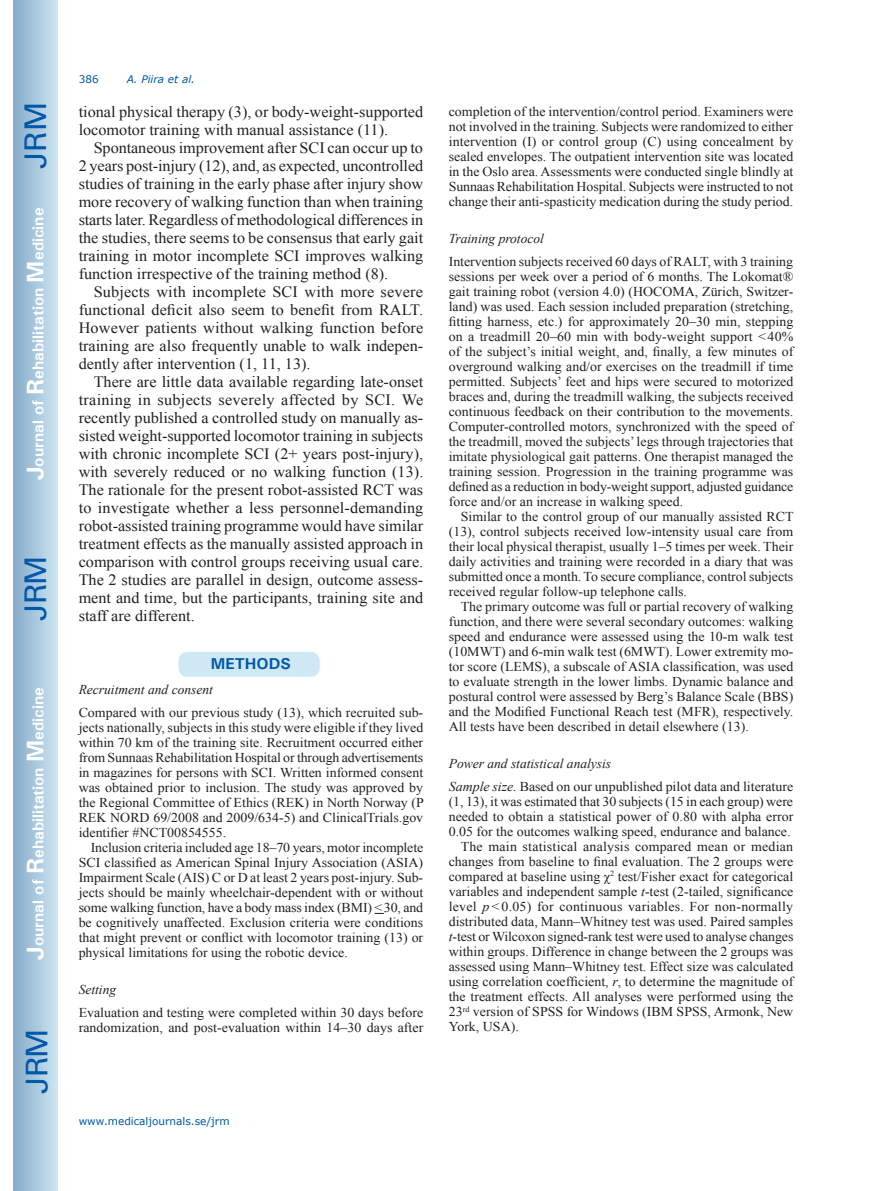
<style>
.page{position:relative;width:872px;height:1191px;background:#fff}
.page>*{position:absolute;margin:0;border:0;box-sizing:border-box;transform-origin:0 0}
.t1{font:30px "Univers";letter-spacing:-.03em;color:#0157a8}
.t2{font:15.75px/18px "Times New Roman";color:#231f20;text-align:justify}
.t3{font:700 15.75px "Univers";color:#fff}
.t4{font:700 15.75px "Univers";color:#0157a8}
.t5{font:13.5px/15px "Times New Roman";color:#231f20;text-align:justify}
.t6{font:italic 13.5px "Times New Roman";color:#231f20}
.t7{font:10.5px "Verdana";color:#0157a8}
.t8{font:italic 10.5px "Verdana";color:#0157a8}
.s1{font-size:24px}
.s2{font-style:italic}
</style>
<div class="page">
<div style="left:14px;top:0;width:43px;height:1191px;background:linear-gradient(to right,#88acca,#cbe5f2)"></div>
<div style="left:178px;top:651px;width:142px;height:26px;background:#cee8f4;border-radius:10px"></div>
<div style="left:177px;top:650px;width:144px;height:28px;border:2px solid #fff;border-radius:10px"></div>
<h1 class="t1" style="left:18px;top:169px;width:68px;rotate:-90deg">JRM</h1>
<p class="t3" style="left:28px;top:480px;width:274px;rotate:-90deg"><span class="s1">J</span>ournal of <span class="s1">R</span>ehabilitation <span class="s1">M</span>edicine</p>
<h1 class="t1" style="left:18px;top:620px;width:67px;rotate:-90deg">JRM</h1>
<p class="t3" style="left:28px;top:959px;width:274px;rotate:-90deg"><span class="s1">J</span>ournal of <span class="s1">R</span>ehabilitation <span class="s1">M</span>edicine</p>
<h1 class="t1" style="left:19px;top:1093px;width:67px;rotate:-90deg">JRM</h1>
<p class="t7" style="left:79px;top:72px;width:22px">386</p>
<p class="t8" style="left:127px;top:72px;width:70px">A. Piira et al.</p>
<p class="t2" style="left:79px;top:103px;width:346px">tional physical therapy (3), or body-weight-supported locomotor training with manual assistance (11).</p>
<p class="t2" style="left:79px;top:139px;width:346px;text-indent:15px">Spontaneous improvement after SCI can occur up to 2 years post-injury (12), and, as expected, uncontrolled studies of training in the early phase after injury show more recovery of walking function than when training starts later. Regardless of methodological differences in the studies, there seems to be consensus that early gait training in motor incomplete SCI improves walking function irrespective of the training method (8).</p>
<p class="t2" style="left:79px;top:283px;width:346px;text-indent:15px">Subjects with incomplete SCI with more severe functional deficit also seem to benefit from RALT.<br>However patients without walking function before training are also frequently unable to walk indepen&shy;dently after intervention (1, 11, 13).</p>
<p class="t2" style="left:79px;top:373px;width:346px;text-indent:15px">There are little data available regarding late-onset training in subjects severely affected by SCI. We recently published a controlled study on manually as&shy;sisted weight-supported locomotor training in subjects with chronic incomplete SCI (2+ years post-injury), with severely reduced or no walking function (13).<br>The rationale for the present robot-assisted RCT was to investigate whether a less personnel-demanding robot-assisted training programme would have similar treatment effects as the manually assisted approach in comparison with control groups receiving usual care.<br>The 2 studies are parallel in design, outcome assess&shy;ment and time, but the participants, training site and staff are different.</p>
<p class="t4" style="left:211px;top:653px;width:82px">METHODS</p>
<p class="t6" style="left:79px;top:680px;width:136px">Recruitment and consent</p>
<p class="t5" style="left:79px;top:704px;width:346px">Compared with our previous study (13), which recruited sub&shy;jects nationally, subjects in this study were eligible if they lived within 70 km of the training site. Recruitment occurred either from Sunnaas Rehabilitation Hospital or through advertisements in magazines for persons with SCI. Written informed consent was obtained prior to inclusion. The study was approved by the Regional Committee of Ethics (REK) in North Norway (P REK NORD 69/2008 and 2009/634-5) and ClinicalTrials.gov identifier #NCT00854555.</p>
<p class="t5" style="left:79px;top:839px;width:346px;text-indent:12px">Inclusion criteria included age 18–70 years, motor incomplete SCI classified as American Spinal Injury Association (ASIA)<br>Impairment Scale (AIS) C or D at least 2 years post-injury. Sub&shy;jects should be mainly wheelchair-dependent with or without some walking function, have a body mass index (BMI) &lt;30, and be cognitively unaffected. Exclusion criteria were conditions that might prevent or conflict with locomotor training (13) or physical limitations for using the robotic device.</p>
<p class="t6" style="left:79px;top:980px;width:39px">Setting</p>
<p class="t5" style="left:79px;top:1004px;width:346px">Evaluation and testing were completed within 30 days before randomization, and post-evaluation within 14–30 days after</p>
<p class="t5" style="left:449px;top:103px;width:346px">completion of the intervention/control period. Examiners were not involved in the training. Subjects were randomized to either intervention (I) or control group (C) using concealment by sealed envelopes. The outpatient intervention site was located in the Oslo area. Assessments were conducted single blindly at Sunnaas Rehabilitation Hospital. Subjects were instructed to not change their anti-spasticity medication during the study period.</p>
<p class="t6" style="left:449px;top:229px;width:97px">Training protocol</p>
<p class="t5" style="left:449px;top:253px;width:346px">Intervention subjects received 60 days of RALT, with 3 training sessions per week over a period of 6 months. The Lokomat® gait training robot (version 4.0) (HOCOMA, Zürich, Switzer&shy;land) was used. Each session included preparation (stretching, fitting harness, etc.) for approximately 20–30 min, stepping on a treadmill 20–60 min with body-weight support &lt;40% of the subject’s initial weight, and, finally, a few minutes of overground walking and/or exercises on the treadmill if time permitted. Subjects’ feet and hips were secured to motorized braces and, during the treadmill walking, the subjects received continuous feedback on their contribution to the movements.<br>Computer-controlled motors, synchronized with the speed of the treadmill, moved the subjects’ legs through trajectories that imitate physiological gait patterns. One therapist managed the training session. Progression in the training programme was defined as a reduction in body-weight support, adjusted guidance force and/or an increase in walking speed.</p>
<p class="t5" style="left:449px;top:508px;width:346px;text-indent:12px">Similar to the control group of our manually assisted RCT (13), control subjects received low-intensity usual care from their local physical therapist, usually 1–5 times per week. Their daily activities and training were recorded in a diary that was submitted once a month. To secure compliance, control subjects received regular follow-up telephone calls.</p>
<p class="t5" style="left:449px;top:598px;width:346px;text-indent:12px">The primary outcome was full or partial recovery of walking function, and there were several secondary outcomes: walking speed and endurance were assessed using the 10-m walk test (10MWT) and 6-min walk test (6MWT). Lower extremity mo&shy;tor score (LEMS), a subscale of ASIA classification, was used to evaluate strength in the lower limbs. Dynamic balance and postural control were assessed by Berg’s Balance Scale (BBS) and the Modified Functional Reach test (MFR), respectively.<br>All tests have been described in detail elsewhere (13).</p>
<p class="t5" style="left:449px;top:752px;width:346px;line-height:22.5px"><span class="s2">Power and statistical analysis<br>Sample size.</span> Based on our unpublished pilot data and literature</p>
<p class="t5" style="left:449px;top:793px;width:346px">(1, 13), it was estimated that 30 subjects (15 in each group) were</p>
<p class="t5" style="left:449px;top:808px;width:346px">needed to obtain a statistical power of 0.80 with alpha error</p>
<p class="t5" style="left:449px;top:823px;width:343px">0.05 for the outcomes walking speed, endurance and balance.</p>
<p class="t5" style="left:461px;top:838px;width:334px">The main statistical analysis compared mean or median</p>
<p class="t5" style="left:449px;top:853px;width:346px">changes from baseline to final evaluation. The 2 groups were</p>
<p class="t5" style="left:449px;top:868px;width:346px">compared at baseline using χ<sup>2</sup> test/Fisher exact for categorical</p>
<p class="t5" style="left:449px;top:883px;width:346px">variables and independent sample <span class="s2">t</span>-test (2-tailed, significance</p>
<p class="t5" style="left:449px;top:898px;width:346px">level <span class="s2">p</span> &lt; 0.05) for continuous variables. For non-normally</p>
<p class="t5" style="left:449px;top:913px;width:346px">distributed data, Mann–Whitney test was used. Paired samples</p>
<p class="t5" style="left:449px;top:928px;width:346px"><span class="s2">t</span>-test or Wilcoxon signed-rank test were used to analyse changes</p>
<p class="t5" style="left:449px;top:943px;width:346px">within groups. Difference in change between the 2 groups was</p>
<p class="t5" style="left:449px;top:958px;width:346px">assessed using Mann–Whitney test. Effect size was calculated</p>
<p class="t5" style="left:449px;top:973px;width:346px">using correlation coefficient, <span class="s2">r</span>, to determine the magnitude of</p>
<p class="t5" style="left:449px;top:988px;width:346px">the treatment effects. All analyses were performed using the</p>
<p class="t5" style="left:449px;top:1003px;width:346px">23<sup>rd</sup> version of SPSS for Windows (IBM SPSS, Armonk, New</p>
<p class="t5" style="left:449px;top:1018px;width:72px">York, USA).</p>
<p class="t7" style="left:79px;top:1114px;width:152px">www.medicaljournals.se/jrm</p>
</div>
